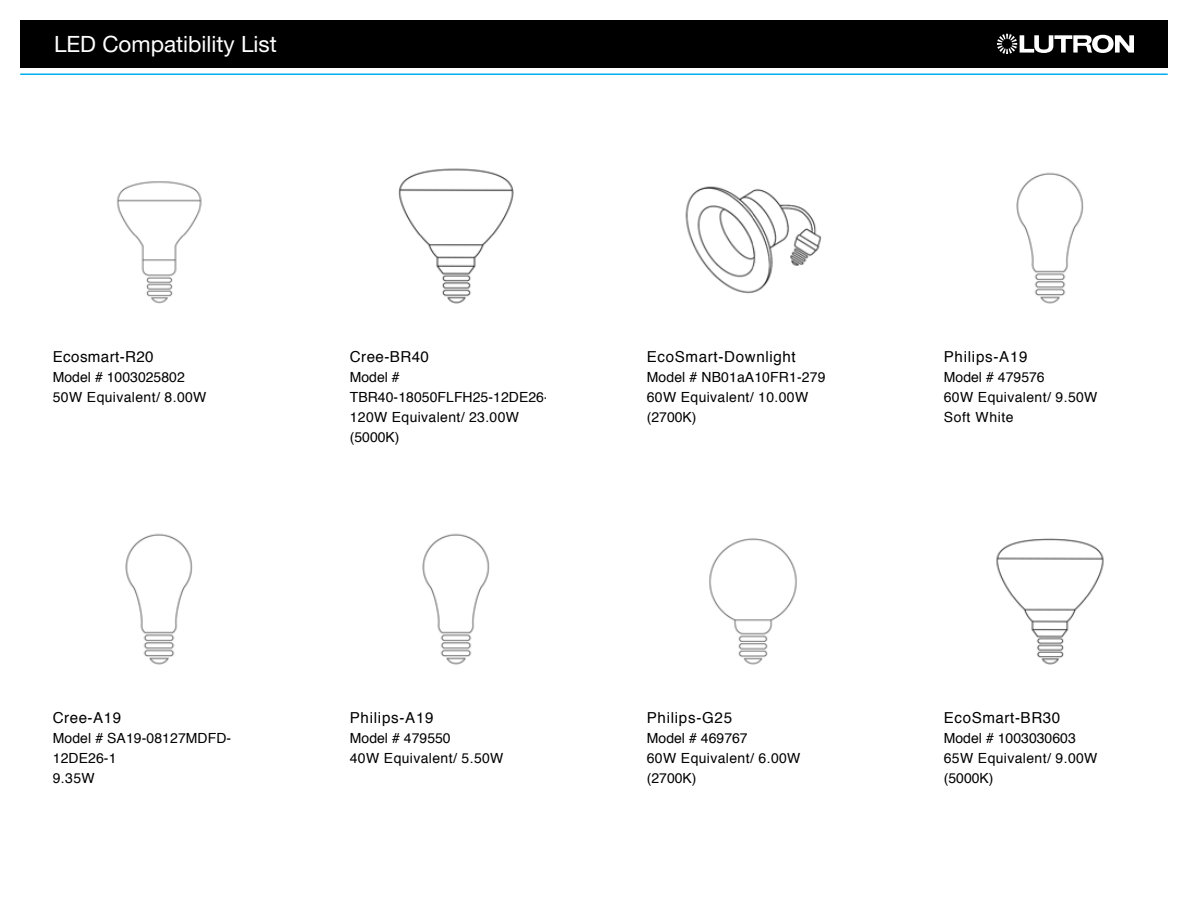
<style>
.page{position:relative;width:1188px;height:918px;background:#fff}
.page>*{position:absolute;margin:0;border:0;box-sizing:border-box;transform-origin:0 0}
.t1{font:22.5px "Helvetica Neue LT Std";color:#fff}
.t2{font:15.15px "Helvetica";letter-spacing:.045em;color:#000}
.t3{font:15.15px "Helvetica";letter-spacing:.025em;color:#000}
.t4{font:13.95px/20px "Helvetica";letter-spacing:.01em;color:#000}
</style>
<div class="page">
<img style="left:116px;top:181px;width:86px;height:123px">
<img style="left:398px;top:168px;width:116px;height:136px">
<img style="left:685px;top:186px;width:137px;height:108px">
<img style="left:1016px;top:172px;width:68px;height:132px">
<div style="left:28px;top:501px;width:262px;height:335px;border:2px solid #fff;border-radius:9px"></div>
<img style="left:125px;top:533px;width:68px;height:132px">
<div style="left:326px;top:501px;width:261px;height:335px;border:2px solid #fff;border-radius:9px"></div>
<img style="left:422px;top:533px;width:68px;height:132px">
<div style="left:622px;top:501px;width:263px;height:335px;border:2px solid #fff;border-radius:9px"></div>
<img style="left:709px;top:538px;width:88px;height:127px">
<img style="left:996px;top:538px;width:108px;height:127px">
<div style="left:20px;top:20px;width:1148px;height:48px;background:#000"></div>
<svg style="left:997px;top:34px;width:137px;height:20px"></svg>
<hr style="left:20px;top:74px;width:1148px;height:1px;background:#00aeef">
<h1 class="t1" style="left:54px;top:30px;width:224px">LED Compatibility List</h1>
<p class="t3" style="left:53px;top:345px;width:102px">Ecosmart-R20</p>
<p class="t4" style="left:53px;top:368px;width:155px">Model # 1003025802<br>50W Equivalent/ 8.00W</p>
<p class="t2" style="left:53px;top:706px;width:70px">Cree-A19</p>
<p class="t4" style="left:53px;top:729px;width:180px">Model # SA19-08127MDFD-<br>12DE26-1<br>9.35W</p>
<p class="t2" style="left:350px;top:345px;width:81px">Cree-BR40</p>
<p class="t4" style="left:350px;top:368px;width:229px">Model #<br>TBR40-18050FLFH25-12DE26-1-11<br>120W Equivalent/ 23.00W<br>(5000K)</p>
<p class="t2" style="left:647px;top:345px;width:151px">EcoSmart-Downlight</p>
<p class="t4" style="left:647px;top:368px;width:180px">Model # NB01aA10FR1-279<br>60W Equivalent/ 10.00W (2700K)</p>
<p class="t2" style="left:350px;top:706px;width:85px">Philips-A19</p>
<p class="t4" style="left:350px;top:729px;width:155px">Model # 479550<br>40W Equivalent/ 5.50W</p>
<p class="t2" style="left:647px;top:706px;width:87px">Philips-G25</p>
<p class="t4" style="left:647px;top:729px;width:155px">Model # 469767<br>60W Equivalent/ 6.00W (2700K)</p>
<p class="t2" style="left:944px;top:345px;width:85px">Philips-A19</p>
<p class="t4" style="left:944px;top:368px;width:155px">Model # 479576<br>60W Equivalent/ 9.50W<br>Soft White</p>
<p class="t2" style="left:944px;top:706px;width:118px">EcoSmart-BR30</p>
<p class="t4" style="left:944px;top:729px;width:155px">Model # 1003030603<br>65W Equivalent/ 9.00W (5000K)</p>
</div>
